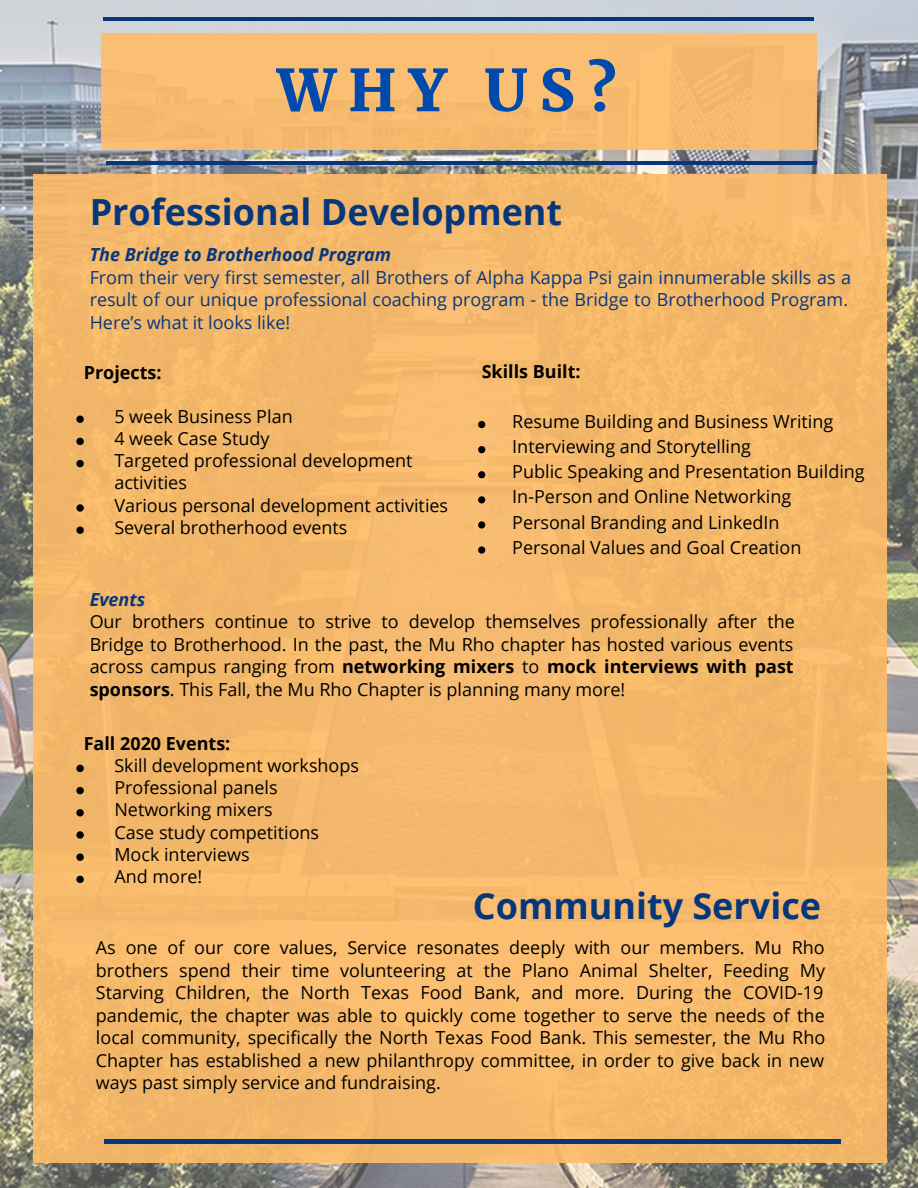
<style>
.page{position:relative;width:918px;height:1188px;background:#fff}
.page>*{position:absolute;margin:0;border:0;box-sizing:border-box;transform-origin:0 0}
.t1{font:900 57.6px "Merriweather";color:#004aad}
.t2{font:700 36px "Open Sans";color:#06377d}
.t3{font:18px/22.5px "Open Sans";color:#000}
.t4{font:18px/22.6px "Open Sans";color:#06377d}
.t5{font:700 18px "Open Sans";color:#000}
.t6{font:italic 700 18px "Open Sans";color:#06377d}
.s1{font-weight:700}
</style>
<div class="page">
<img style="left:0;top:0;width:918px;height:1188px">
<div style="left:33px;top:174px;width:853px;height:989px;background:#f4b86b"></div>
<hr style="left:104px;top:1140px;width:737px;height:3px;background:#06377d">
<hr style="left:103px;top:17px;width:711px;height:4px;background:#06377d">
<div style="left:101px;top:33px;width:716px;height:117px;background:#fabe73"></div>
<hr style="left:106px;top:161px;width:711px;height:4px;background:#06377d">
<svg style="left:478px;top:421px;width:7px;height:7px"></svg>
<svg style="left:478px;top:446px;width:7px;height:7px"></svg>
<svg style="left:478px;top:471px;width:7px;height:7px"></svg>
<svg style="left:478px;top:496px;width:7px;height:7px"></svg>
<svg style="left:478px;top:521px;width:7px;height:8px"></svg>
<svg style="left:478px;top:546px;width:7px;height:8px"></svg>
<svg style="left:76px;top:416px;width:8px;height:7px"></svg>
<svg style="left:76px;top:438px;width:8px;height:7px"></svg>
<svg style="left:76px;top:460px;width:8px;height:7px"></svg>
<svg style="left:76px;top:504px;width:8px;height:8px"></svg>
<svg style="left:76px;top:526px;width:8px;height:8px"></svg>
<svg style="left:76px;top:765px;width:8px;height:7px"></svg>
<svg style="left:76px;top:787px;width:8px;height:7px"></svg>
<svg style="left:76px;top:809px;width:8px;height:7px"></svg>
<svg style="left:76px;top:831px;width:8px;height:8px"></svg>
<svg style="left:76px;top:853px;width:8px;height:8px"></svg>
<svg style="left:76px;top:876px;width:8px;height:7px"></svg>
<h1 class="t1" style="left:277px;top:55px;width:341px">WHY US?</h1>
<h2 class="t2" style="left:90px;top:186px;width:474px">Professional Development</h2>
<p class="t6" style="left:90px;top:242px;width:303px">The Bridge to Brotherhood Program</p>
<p class="t4" style="left:90px;top:265px;width:763px">From their very first semester, all Brothers of Alpha Kappa Psi gain innumerable skills as a result of our unique professional coaching program - the Bridge to Brotherhood Program.<br>Here’s what it looks like!</p>
<p class="t5" style="left:84px;top:359px;width:79px">Projects:</p>
<p class="t3" style="left:114px;top:405px;width:300px">5 week Business Plan<br>4 week Case Study<br>Targeted professional development</p>
<p class="t3" style="left:114px;top:494px;width:335px">Various personal development activities<br>Several brotherhood events</p>
<p class="t3" style="left:114px;top:471px;width:74px">activities</p>
<p class="t5" style="left:482px;top:359px;width:100px">Skills Built:</p>
<p class="t3" style="left:512px;top:409px;width:354px;line-height:25px">Resume Building and Business Writing Interviewing and Storytelling<br>Public Speaking and Presentation Building In-Person and Online Networking Personal Branding and LinkedIn<br>Personal Values and Goal Creation</p>
<p class="t6" style="left:90px;top:586px;width:57px">Events</p>
<p class="t3" style="left:90px;top:610px;width:707px;text-align:justify">Our brothers continue to strive to develop themselves professionally after the Bridge to Brotherhood. In the past, the Mu Rho chapter has hosted various events across campus ranging from <span class="s1">networking mixers</span> to <span class="s1">mock interviews with past sponsors</span>. This Fall, the Mu Rho Chapter is planning many more!</p>
<p class="t5" style="left:84px;top:731px;width:148px">Fall 2020 Events:</p>
<p class="t3" style="left:114px;top:754px;width:246px">Skill development workshops<br>Professional panels<br>Networking mixers<br>Case study competitions<br>Mock interviews<br>And more!</p>
<h2 class="t2" style="left:473px;top:880px;width:350px">Community Service</h2>
<p class="t3" style="left:96px;top:936px;width:731px;text-align:justify">As one of our core values, Service resonates deeply with our members. Mu Rho brothers spend their time volunteering at the Plano Animal Shelter, Feeding My Starving Children, the North Texas Food Bank, and more. During the COVID-19 pandemic, the chapter was able to quickly come together to serve the needs of the local community, specifically the North Texas Food Bank. This semester, the Mu Rho Chapter has established a new philanthropy committee, in order to give back in new ways past simply service and fundraising.</p>
</div>
